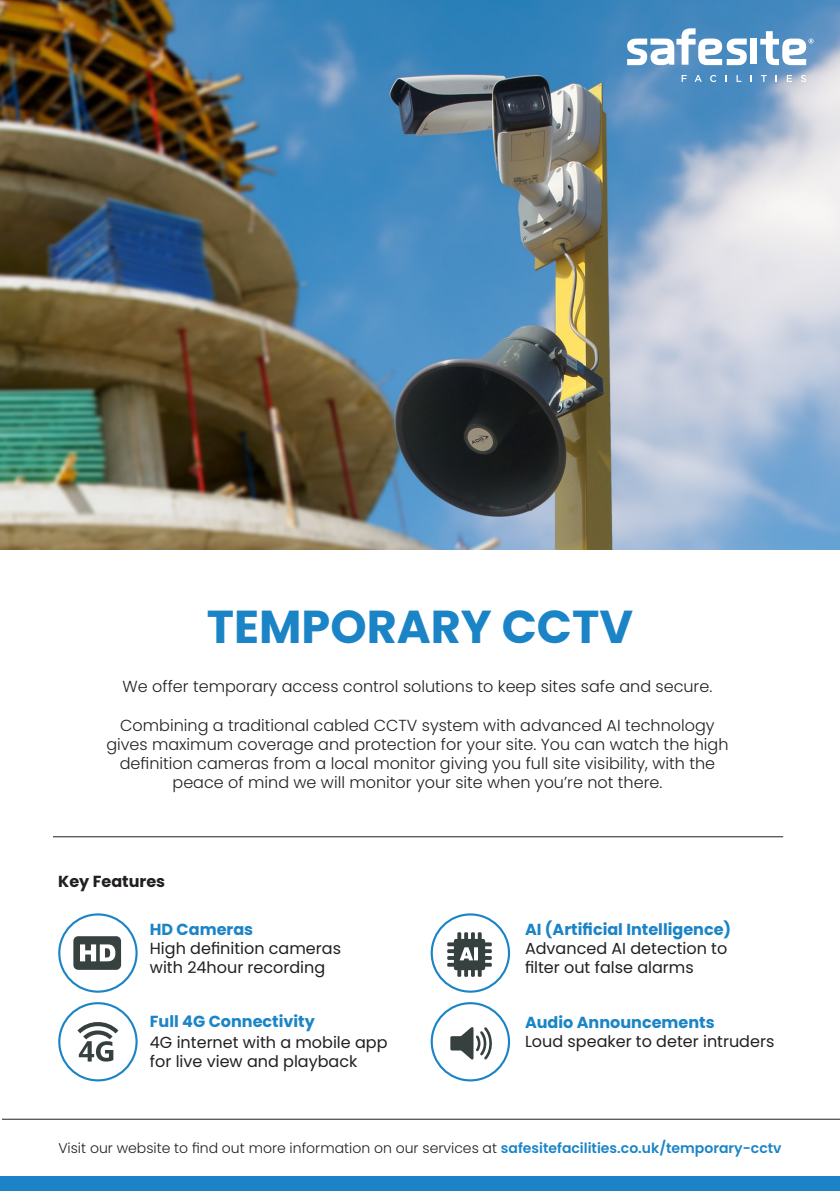
<style>
.page{position:relative;width:840px;height:1191px;background:#fff}
.page>*{position:absolute;margin:0;border:0;box-sizing:border-box;transform-origin:0 0}
.Section_Subheader{font:700 46.2px "Poppins";color:#1b84c6}
.t1{font:300 16px/19.2px "Poppins";color:#231f20;text-align:center}
.Body_Text{font:16px/19.2px "Poppins";color:#231f20}
.Body_Text-2{font:700 16px "Poppins";color:#1b84c6}
.Body_Text-3{font:700 16px "Poppins";color:#231f20}
.t2{font:300 14px "Poppins";color:#231f20}
.s1{font-weight:700;color:#1b84c6}
.s2{font-weight:600;color:#1b84c6}
</style>
<div class="page">
<img style="left:0;top:0;width:839px;height:549px">
<svg style="left:73px;top:936px;width:48px;height:34px"></svg>
<div style="left:58px;top:913px;width:79px;height:79px;border:2px solid #1b84c6;border-radius:50%"></div>
<svg style="left:450px;top:1027px;width:42px;height:32px"></svg>
<div style="left:430px;top:1002px;width:80px;height:79px;border:2px solid #1b84c6;border-radius:50%"></div>
<div style="left:58px;top:1002px;width:79px;height:79px;border:2px solid #1b84c6;border-radius:50%"></div>
<svg style="left:77px;top:1022px;width:41px;height:39px"></svg>
<svg style="left:447px;top:932px;width:44px;height:44px"></svg>
<div style="left:430px;top:913px;width:80px;height:79px;border:2px solid #1b84c6;border-radius:50%"></div>
<div style="left:749px;top:39px;width:7px;height:25px;background:#fff"></div>
<svg style="left:626px;top:28px;width:120px;height:37px"></svg>
<svg style="left:681px;top:75px;width:5px;height:7px"></svg>
<svg style="left:694px;top:75px;width:7px;height:7px"></svg>
<svg style="left:709px;top:75px;width:7px;height:7px"></svg>
<svg style="left:736px;top:75px;width:5px;height:7px"></svg>
<svg style="left:760px;top:75px;width:6px;height:7px"></svg>
<svg style="left:786px;top:75px;width:5px;height:7px"></svg>
<svg style="left:800px;top:75px;width:5px;height:7px"></svg>
<svg style="left:759px;top:31px;width:54px;height:34px"></svg>
<div style="left:0;top:1176px;width:839px;height:15px;background:#1b84c6"></div>
<hr style="left:53px;top:836px;width:729px;height:1px;background:#231f20">
<hr style="left:2px;top:1118px;width:837px;height:1px;background:#231f20">
<p class="Section_Subheader" style="left:207px;top:599px;width:427px">TEMPORARY CCTV</p>
<p class="t1" style="left:122px;top:677px;width:591px">We offer temporary access control solutions to keep sites safe and secure.</p>
<p class="t1" style="left:106px;top:715px;width:623px">Combining a traditional cabled CCTV system with advanced AI technology gives maximum coverage and protection for your site. You can watch the high definition cameras from a local monitor giving you full site visibility, with the peace of mind we will monitor your site when you’re not there.</p>
<p class="Body_Text-3" style="left:58px;top:872px;width:108px">Key Features</p>
<p class="Body_Text" style="left:150px;top:919px;width:192px"><span class="s1">HD Cameras<br></span>High definition cameras with 24hour recording</p>
<p class="Body_Text-2" style="left:150px;top:1012px;width:166px">Full 4G Connectivity</p>
<p class="Body_Text" style="left:150px;top:1033px;width:239px">4G internet with a mobile app for live view and playback</p>
<p class="Body_Text" style="left:524px;top:919px;width:207px"><span class="s1">AI (Artificial Intelligence)<br></span>Advanced AI detection to filter out false alarms</p>
<p class="Body_Text-2" style="left:524px;top:1012px;width:191px">Audio Announcements</p>
<p class="Body_Text" style="left:524px;top:1032px;width:251px">Loud speaker to deter intruders</p>
<p class="t2" style="left:58px;top:1140px;width:724px">Visit our website to find out more information on our services at <span class="s2">safesitefacilities.co.uk/temporary-cctv</span></p>
</div>
